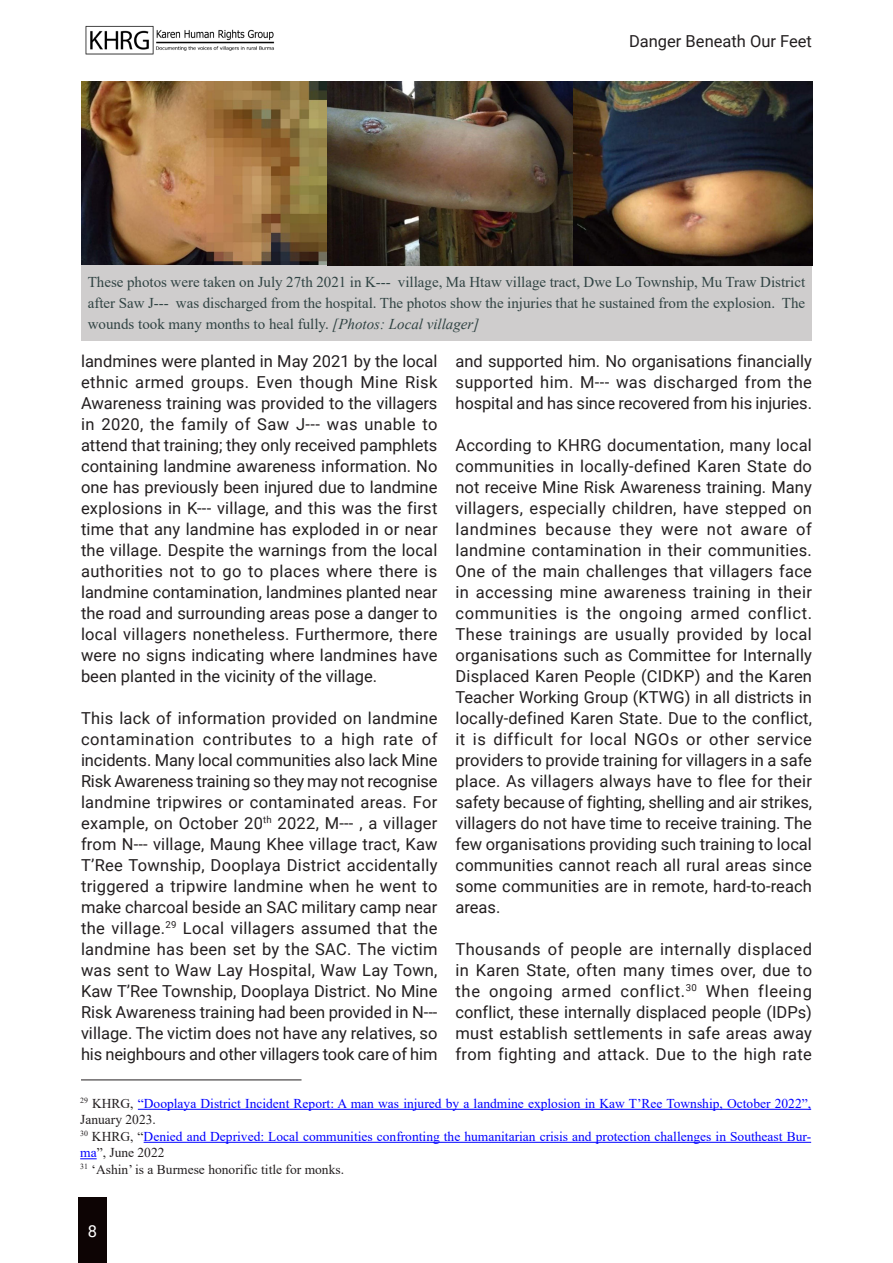
<style>
.page{position:relative;width:893px;height:1263px;background:#fff}
.page>*{position:absolute;margin:0;border:0;box-sizing:border-box;transform-origin:0 0}
.Paragraph{font:16.5px/21px "Roboto";color:#231f20;text-align:justify}
.t1{font:16.5px "Roboto";color:#fff}
.Captions{font:15px/21px "Times New Roman";color:#304343;text-align:justify}
.Endnote{font:13.5px/16.5px "Times New Roman";color:#00f}
.Endnote-2{font:13.5px "Times New Roman";color:#231f20}
.s1{font-style:italic}
.s2{color:#231f20}
</style>
<div class="page">
<img style="left:85px;top:25px;width:190px;height:30px">
<div style="left:78px;top:1197px;width:28px;height:66px;background:#0d0404"></div>
<hr style="left:138px;top:1109px;width:673px;height:1px;background:#00f">
<hr style="left:144px;top:1142px;width:667px;height:1px;background:#00f">
<svg style="left:80px;top:1158px;width:17px;height:1px"></svg>
<hr style="left:81px;top:1079px;width:221px;height:1px;background:#231f20">
<img style="left:81px;top:81px;width:731px;height:184px">
<div style="left:81px;top:265px;width:731px;height:76px;background:#cfcdcd"></div>
<p class="Paragraph" style="left:629px;top:30px;width:184px">Danger Beneath Our Feet</p>
<p class="Captions" style="left:88px;top:271px;width:719px">These photos were taken on July 27th 2021 in K--- village, Ma Htaw village tract, Dwe Lo Township, Mu Traw District after Saw J--- was discharged from the hospital. The photos show the injuries that he sustained from the explosion. The wounds took many months to heal fully. <span class="s1">[Photos: Local villager]</span></p>
<p class="Paragraph" style="left:455px;top:350px;width:358px">and supported him. No organisations financially supported him. M--- was discharged from the hospital and has since recovered from his injuries.</p>
<p class="Paragraph" style="left:455px;top:434px;width:358px">According to KHRG documentation, many local communities in locally-defined Karen State do not receive Mine Risk Awareness training. Many villagers, especially children, have stepped on landmines because they were not aware of landmine contamination in their communities.<br>One of the main challenges that villagers face in accessing mine awareness training in their communities is the ongoing armed conflict.<br>These trainings are usually provided by local organisations such as Committee for Internally Displaced Karen People (CIDKP) and the Karen Teacher Working Group (KTWG) in all districts in locally-defined Karen State. Due to the conflict, it is difficult for local NGOs or other service providers to provide training for villagers in a safe place. As villagers always have to flee for their safety because of fighting, shelling and air strikes, villagers do not have time to receive training. The few organisations providing such training to local communities cannot reach all rural areas since some communities are in remote, hard-to-reach areas.</p>
<p class="Paragraph" style="left:455px;top:938px;width:358px">Thousands of people are internally displaced in Karen State, often many times over, due to the ongoing armed conflict.<sup>30</sup> When fleeing conflict, these internally displaced people (IDPs) must establish settlements in safe areas away from fighting and attack. Due to the high rate</p>
<p class="Endnote" style="left:80px;top:1094px;width:732px"><sup>29</sup> <span class="s2">KHRG,</span> “Dooplaya District Incident Report: A man was injured by a landmine explosion in Kaw T’Ree Township, October 2022”,<br><span class="s2">January 2023.</span></p>
<p class="Endnote" style="left:80px;top:1127px;width:732px"><sup>30</sup> <span class="s2">KHRG, “</span>Denied and Deprived: Local communities confronting the humanitarian crisis and protection challenges in Southeast Bur&shy;ma<span class="s2">”, June 2022</span></p>
<p class="Endnote-2" style="left:80px;top:1160px;width:265px"><sup>31</sup> ‘Ashin’ is a Burmese honorific title for monks.</p>
<p class="Paragraph" style="left:81px;top:350px;width:358px">landmines were planted in May 2021 by the local ethnic armed groups. Even though Mine Risk Awareness training was provided to the villagers in 2020, the family of Saw J--- was unable to attend that training; they only received pamphlets containing landmine awareness information. No one has previously been injured due to landmine explosions in K--- village, and this was the first time that any landmine has exploded in or near the village. Despite the warnings from the local authorities not to go to places where there is landmine contamination, landmines planted near the road and surrounding areas pose a danger to local villagers nonetheless. Furthermore, there were no signs indicating where landmines have been planted in the vicinity of the village.</p>
<p class="Paragraph" style="left:81px;top:707px;width:358px">This lack of information provided on landmine contamination contributes to a high rate of incidents. Many local communities also lack Mine Risk Awareness training so they may not recognise landmine tripwires or contaminated areas. For example, on October 20<sup>th</sup> 2022, M--- , a villager from N--- village, Maung Khee village tract, Kaw T’Ree Township, Dooplaya District accidentally triggered a tripwire landmine when he went to make charcoal beside an SAC military camp near the village.<sup>29</sup> Local villagers assumed that the landmine has been set by the SAC. The victim was sent to Waw Lay Hospital, Waw Lay Town, Kaw T’Ree Township, Dooplaya District. No Mine Risk Awareness training had been provided in N--- village. The victim does not have any relatives, so his neighbours and other villagers took care of him</p>
<p class="t1" style="left:88px;top:1219px;width:11px">8</p>
</div>
